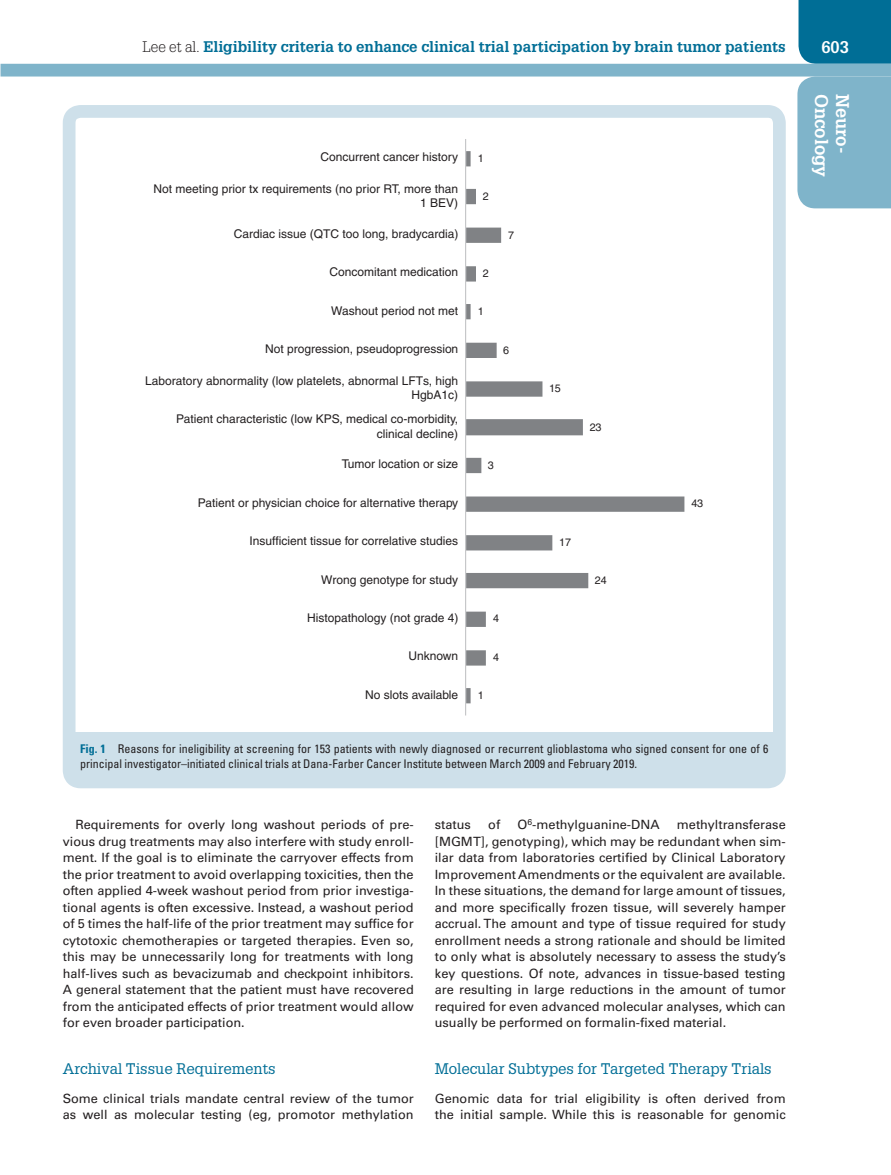
<style>
.page{position:relative;width:891px;height:1175px;background:#fff}
.page>*{position:absolute;margin:0;border:0;box-sizing:border-box;transform-origin:0 0}
.t1{font:700 18px "Glypha LT Std";color:#fff}
.t2{font:700 16.5px "Glypha LT Std";color:#fff}
.t3{font:700 15px "Glypha LT Std";color:#006e96}
.t4{font:15px "Glypha LT Std";color:#006e96}
.t5{font:12.75px/16.5px "Univers LT Std";color:#231f20;text-align:justify}
.t6{font:12px/14.4px "Helvetica";color:#231f20;text-align:right}
.t7{font:condensed 12px/15px "Univers LT Std";color:#231f20}
.t8{font:10.8px "Helvetica";letter-spacing:-.005em;color:#231f20}
.s1{font-weight:300;color:#231f20}
.s2{font-weight:700;color:#006e96}
</style>
<div class="page">
<div style="left:799px;top:0;width:92px;height:64px;background:#006e96"></div>
<div style="left:1px;top:64px;width:890px;height:12px;background:#7fb4ca"></div>
<div style="left:797px;top:76px;width:94px;height:132px;background:#7fb4ca"></div>
<div style="left:71px;top:732px;width:707px;height:43px;background:#cee0ea"></div>
<svg style="left:466px;top:151px;width:218px;height:552px"></svg>
<hr style="left:465px;top:139px;width:1px;height:576px;background:#bcbdc0">
<div style="left:63px;top:105px;width:723px;height:683px;border:13px solid #cee0ea;border-radius:12px"></div>
<p class="t3" style="left:143px;top:37px;width:645px"><span class="s1">Lee et al.</span> Eligibility criteria to enhance clinical trial participation by brain tumor patients</p>
<p class="t2" style="left:821px;top:37px;width:29px">603</p>
<h1 class="t1" style="left:833px;top:94px;width:85px;rotate:90deg">Oncology</h1>
<h1 class="t1" style="left:854px;top:94px;width:61px;rotate:90deg">Neuro-</h1>
<p class="t6" style="left:321px;top:150px;width:139px">Concurrent cancer history</p>
<p class="t8" style="left:478px;top:152px;width:7px">1</p>
<p class="t6" style="left:154px;top:182px;width:306px">Not meeting prior tx requirements (no prior RT, more than<br>1 BEV)</p>
<p class="t8" style="left:483px;top:190px;width:7px">2</p>
<p class="t6" style="left:234px;top:226px;width:226px">Cardiac issue (QTC too long, bradycardia)</p>
<p class="t8" style="left:508px;top:228px;width:7px">7</p>
<p class="t6" style="left:330px;top:265px;width:130px">Concomitant medication</p>
<p class="t8" style="left:483px;top:267px;width:7px">2</p>
<p class="t6" style="left:331px;top:303px;width:129px">Washout period not met</p>
<p class="t8" style="left:478px;top:305px;width:7px">1</p>
<p class="t6" style="left:265px;top:342px;width:195px">Not progression, pseudoprogression</p>
<p class="t8" style="left:503px;top:344px;width:7px">6</p>
<p class="t6" style="left:145px;top:373px;width:315px">Laboratory abnormality (low platelets, abnormal LFTs, high<br>HgbA1c)</p>
<p class="t8" style="left:549px;top:382px;width:13px">15</p>
<p class="t6" style="left:176px;top:412px;width:284px">Patient characteristic (low KPS, medical co-morbidity, clinical decline)</p>
<p class="t8" style="left:590px;top:420px;width:13px">23</p>
<p class="t6" style="left:342px;top:457px;width:118px">Tumor location or size</p>
<p class="t8" style="left:488px;top:459px;width:7px">3</p>
<p class="t6" style="left:198px;top:495px;width:262px">Patient or physician choice for alternative therapy</p>
<p class="t8" style="left:691px;top:497px;width:13px">43</p>
<p class="t6" style="left:250px;top:533px;width:210px">Insufficient tissue for correlative studies</p>
<p class="t8" style="left:559px;top:535px;width:13px">17</p>
<p class="t6" style="left:321px;top:572px;width:139px">Wrong genotype for study</p>
<p class="t8" style="left:595px;top:574px;width:13px">24</p>
<p class="t6" style="left:307px;top:610px;width:153px">Histopathology (not grade 4)</p>
<p class="t8" style="left:493px;top:612px;width:7px">4</p>
<p class="t6" style="left:408px;top:649px;width:51px">Unknown</p>
<p class="t8" style="left:493px;top:651px;width:7px">4</p>
<p class="t6" style="left:365px;top:687px;width:95px">No slots available</p>
<p class="t8" style="left:478px;top:689px;width:7px">1</p>
<p class="t7" style="left:80px;top:741px;width:690px"><span class="s2">Fig. 1</span> Reasons for ineligibility at screening for 153 patients with newly diagnosed or recurrent glioblastoma who signed consent for one of 6 principal investigator–initiated clinical trials at Dana-Farber Cancer Institute between March 2009 and February 2019.</p>
<p class="t5" style="left:63px;top:816px;width:353px;text-indent:13px">Requirements for overly long washout periods of pre&shy;vious drug treatments may also interfere with study enroll&shy;ment. If the goal is to eliminate the carryover effects from the prior treatment to avoid overlapping toxicities, then the often applied 4-week washout period from prior investiga&shy;tional agents is often excessive. Instead, a washout period of 5 times the half-life of the prior treatment may suffice for cytotoxic chemotherapies or targeted therapies. Even so, this may be unnecessarily long for treatments with long half-lives such as bevacizumab and checkpoint inhibitors.<br>A general statement that the patient must have recovered from the anticipated effects of prior treatment would allow for even broader participation.</p>
<p class="t4" style="left:63px;top:1059px;width:214px">Archival Tissue Requirements</p>
<p class="t5" style="left:63px;top:1090px;width:353px">Some clinical trials mandate central review of the tumor as well as molecular testing (eg, promotor methylation</p>
<p class="t5" style="left:435px;top:816px;width:38px">status</p>
<p class="t5" style="left:488px;top:816px;width:14px">of</p>
<p class="t5" style="left:518px;top:816px;width:143px">O<sup>6</sup>-methylguanine-DNA</p>
<p class="t5" style="left:435px;top:816px;width:353px;text-indent:242px">methyltransferase [MGMT], genotyping), which may be redundant when sim&shy;ilar data from laboratories certified by Clinical Laboratory Improvement Amendments or the equivalent are available.<br>In these situations, the demand for large amount of tissues, and more specifically frozen tissue, will severely hamper accrual. The amount and type of tissue required for study enrollment needs a strong rationale and should be limited to only what is absolutely necessary to assess the study’s key questions. Of note, advances in tissue-based testing are resulting in large reductions in the amount of tumor required for even advanced molecular analyses, which can usually be performed on formalin-fixed material.</p>
<p class="t4" style="left:435px;top:1059px;width:339px">Molecular Subtypes for Targeted Therapy Trials</p>
<p class="t5" style="left:435px;top:1090px;width:353px">Genomic data for trial eligibility is often derived from the initial sample. While this is reasonable for genomic</p>
</div>
